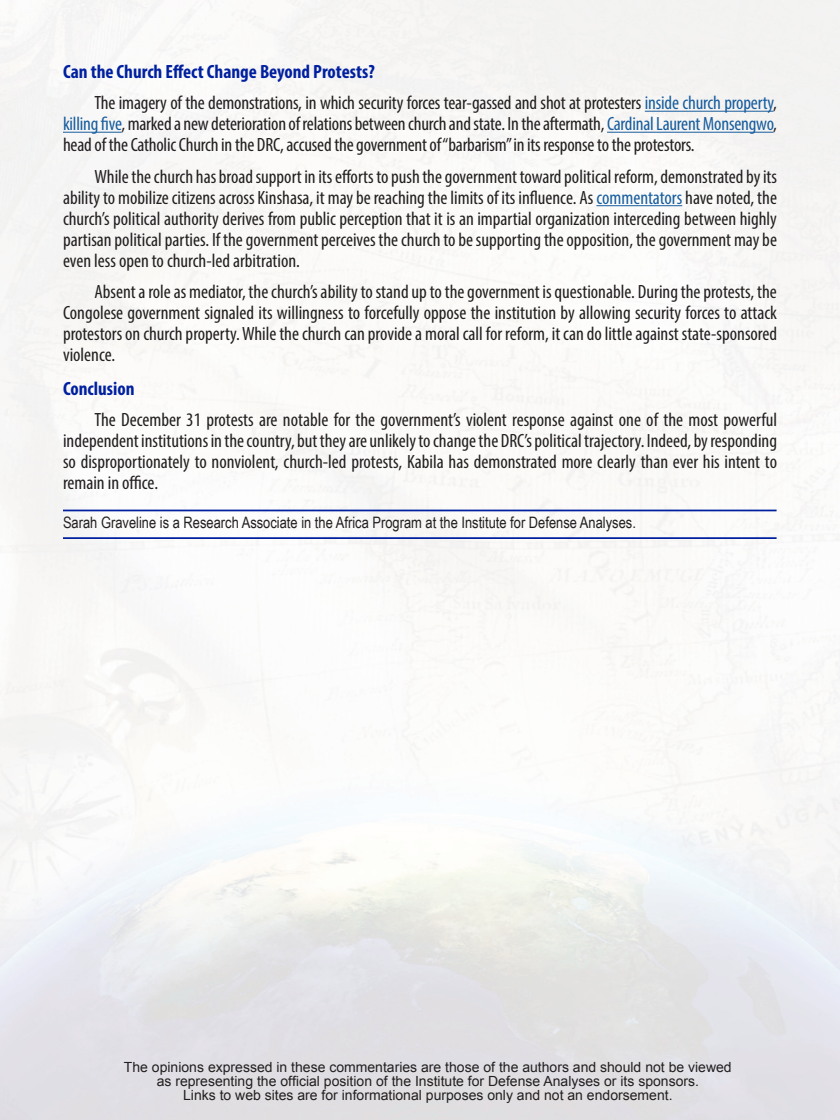
<style>
.page{position:relative;width:840px;height:1120px;background:#fff}
.page>*{position:absolute;margin:0;border:0;box-sizing:border-box;transform-origin:0 0}
.t1{font:condensed 19.25px/21px "Myriad Pro";color:#231f20;text-align:justify}
.t2{font:700 condensed 19.25px "Myriad Pro";color:#0020a0}
.t3{font:15.75px "Arial Narrow";color:#231f20}
.t4{font:14px/14px "Arial";color:#231f20;text-align:center}
.s1{color:#175d9e}
</style>
<div class="page">
<hr style="left:645px;top:111px;width:128px;height:1px;background:#175d9e">
<hr style="left:63px;top:132px;width:59px;height:1px;background:#175d9e">
<hr style="left:607px;top:132px;width:166px;height:1px;background:#175d9e">
<hr style="left:596px;top:205px;width:86px;height:1px;background:#175d9e">
<hr style="left:63px;top:537px;width:714px;height:2px;background:#0020a0">
<hr style="left:63px;top:510px;width:714px;height:1px;background:#0020a0">
<p class="t2" style="left:63px;top:59px;width:313px">Can the Church Effect Change Beyond Protests?</p>
<p class="t1" style="left:63px;top:92px;width:716px;text-indent:31px">The imagery of the demonstrations, in which security forces tear-gassed and shot at protesters <span class="s1">inside church property</span>, <span class="s1">killing five</span>, marked a new deterioration of relations between church and state. In the aftermath, <span class="s1">Cardinal Laurent Monsengwo</span>, head of the Catholic Church in the DRC, accused the government of “barbarism” in its response to the protestors.</p>
<p class="t1" style="left:63px;top:166px;width:716px;text-indent:31px">While the church has broad support in its efforts to push the government toward political reform, demonstrated by its ability to mobilize citizens across Kinshasa, it may be reaching the limits of its influence. As <span class="s1">commentators</span> have noted, the church’s political authority derives from public perception that it is an impartial organization interceding between highly partisan political parties. If the government perceives the church to be supporting the opposition, the government may be even less open to church-led arbitration.</p>
<p class="t1" style="left:63px;top:281px;width:716px;text-indent:31px">Absent a role as mediator, the church’s ability to stand up to the government is questionable. During the protests, the Congolese government signaled its willingness to forcefully oppose the institution by allowing security forces to attack protestors on church property. While the church can provide a moral call for reform, it can do little against state-sponsored violence.</p>
<p class="t2" style="left:63px;top:376px;width:73px">Conclusion</p>
<p class="t1" style="left:63px;top:409px;width:716px;text-indent:31px">The December 31 protests are notable for the government’s violent response against one of the most powerful independent institutions in the country, but they are unlikely to change the DRC’s political trajectory. Indeed, by responding so disproportionately to nonviolent, church-led protests, Kabila has demonstrated more clearly than ever his intent to remain in office.</p>
<p class="t3" style="left:63px;top:510px;width:574px">Sarah Graveline is a Research Associate in the Africa Program at the Institute for Defense Analyses.</p>
<p class="t4" style="left:124px;top:1060px;width:609px">The opinions expressed in these commentaries are those of the authors and should not be viewed as representing the official position of the Institute for Defense Analyses or its sponsors.<br>Links to web sites are for informational purposes only and not an endorsement.</p>
</div>
